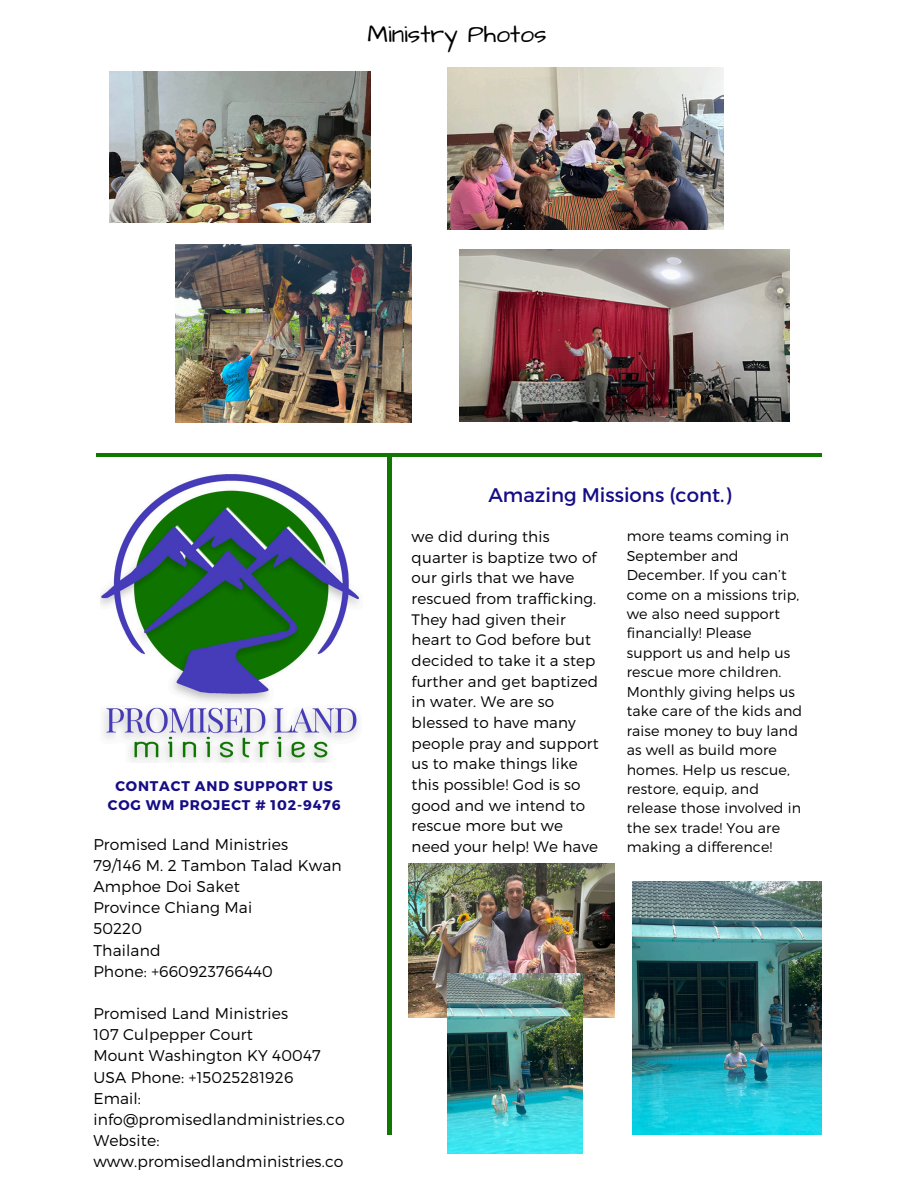
<style>
.page{position:relative;width:918px;height:1188px;background:#fff}
.page>*{position:absolute;margin:0;border:0;box-sizing:border-box;transform-origin:0 0}
.t1{font:24.9px "Architects Daughter";color:#000}
.t2{font:19.65px "Montserrat";color:#160d85}
.t3{font:300 15.6px/21.1px "Montserrat";letter-spacing:.01em;color:#000}
.t4{font:300 15.15px/20.7px "Montserrat";letter-spacing:.01em;color:#000}
.t5{font:300 14.25px/19.5px "Montserrat";letter-spacing:.01em;color:#000}
.t6{font:700 13.95px/19px "Montserrat";letter-spacing:.06em;color:#160d85;text-align:center}
</style>
<div class="page">
<hr style="left:96px;top:453px;width:726px;height:3px;background:#107800">
<hr style="left:388px;top:456px;width:3px;height:678px;background:#107800">
<img style="left:100px;top:474px;width:260px;height:289px">
<img style="left:175px;top:244px;width:236px;height:178px">
<img style="left:459px;top:250px;width:331px;height:172px">
<img style="left:632px;top:882px;width:189px;height:253px">
<img style="left:409px;top:863px;width:206px;height:155px">
<img style="left:448px;top:974px;width:135px;height:180px">
<img style="left:110px;top:71px;width:261px;height:152px">
<img style="left:448px;top:68px;width:275px;height:162px">
<h3 class="t1" style="left:367px;top:18px;width:181px">Ministry Photos</h3>
<h2 class="t6" style="left:108px;top:776px;width:234px">CONTACT AND SUPPORT US<br>COG WM PROJECT # 102-9476</h2>
<h3 class="t3" style="left:93px;top:833px;width:250px">Promised Land Ministries<br>79/146 M. 2 Tambon Talad Kwan<br>Amphoe Doi Saket<br>Province Chiang Mai<br>50220<br>Thailand<br>Phone: +660923766440</h3>
<h3 class="t3" style="left:93px;top:1002px;width:196px">Promised Land Ministries</h3>
<p class="t3" style="left:93px;top:1023px;width:253px">107 Culpepper Court<br>Mount Washington KY 40047<br>USA Phone: +15025281926<br>Email: info@promisedlandministries.co<br>Website: www.promisedlandministries.co</p>
<p class="t2" style="left:488px;top:483px;width:244px">Amazing Missions (cont.)</p>
<h4 class="t4" style="left:412px;top:526px;width:189px">we did during this quarter is baptize two of our girls that we have rescued from trafficking.<br>They had given their heart to God before but decided to take it a step further and get baptized in water. We are so blessed to have many people pray and support us to make things like this possible! God is so good and we intend to rescue more but we need your help! We have</h4>
<h3 class="t5" style="left:627px;top:526px;width:177px">more teams coming in<br>September and<br>December. If you can’t come on a missions trip, we also need support financially! Please support us and help us rescue more children.<br>Monthly giving helps us take care of the kids and raise money to buy land as well as build more homes. Help us rescue, restore, equip, and release those involved in the sex trade! You are making a difference!</h3>
</div>
